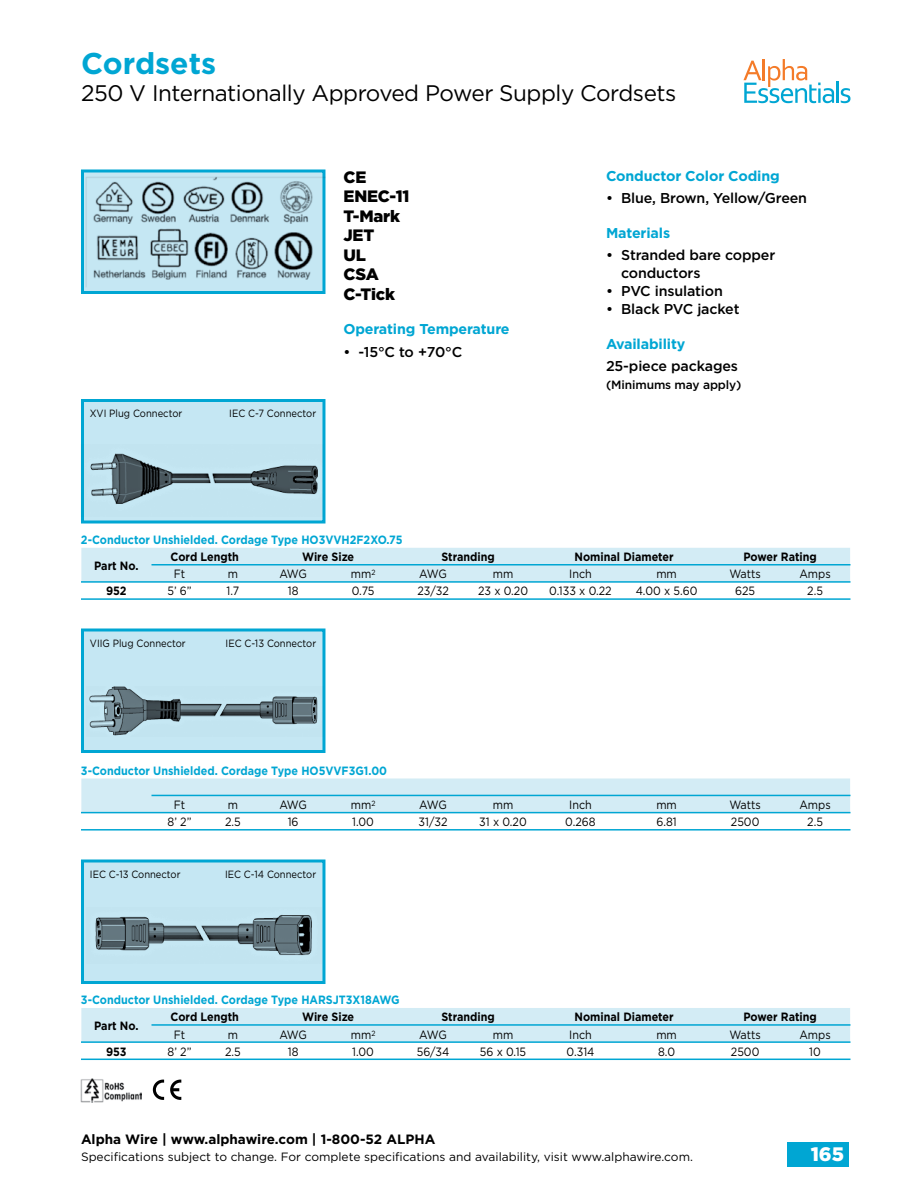
<style>
.page{position:relative;width:918px;height:1188px;background:#fff}
.page>*{position:absolute;margin:0;border:0;box-sizing:border-box;transform-origin:0 0}
.t1{font:700 30px "Gotham";color:#00a6d3}
.t2{font:22.5px "Gotham";letter-spacing:-.02em;color:#000}
.t3{font:900 19.5px "Gotham";color:#fff}
.t4{font:900 16.5px/19.5px "Gotham";letter-spacing:-.01em;color:#000}
.t5{font:500 14.25px/18px "Gotham";letter-spacing:-.01em;color:#000}
.t6{font:700 14.25px "Gotham";letter-spacing:-.01em;color:#00a6d3}
.t7{font:700 13.5px "Gotham";color:#000}
.t8{font:12px "Gotham";color:#000;scale:.9 1}
.t9{font:700 12px "Gotham";color:#00a6d3;scale:.9 1}
.t10{font:700 12px "Gotham";color:#000;scale:.9 1}
.t11{font:12px "Gotham";color:#000}
.t12{font:500 12px "Gotham";letter-spacing:-.01em;color:#000}
.t13{font:10.5px "Gotham";color:#000;scale:.9 1}
</style>
<div class="page">
<div style="left:787px;top:1142px;width:62px;height:24px;background:#00a6d3"></div>
<svg style="left:743px;top:59px;width:91px;height:44px"></svg>
<hr style="left:836px;top:82px;width:3px;height:21px;background:#00a6d3">
<svg style="left:841px;top:88px;width:9px;height:15px"></svg>
<img style="left:81px;top:1078px;width:61px;height:25px">
<div style="left:81px;top:399px;width:244px;height:125px;background:#c5e7f3;border:3px solid #00a6d3"></div>
<img style="left:81px;top:445px;width:242px;height:72px">
<div style="left:81px;top:628px;width:244px;height:125px;background:#c5e7f3;border:3px solid #00a6d3"></div>
<img style="left:89px;top:687px;width:234px;height:50px">
<div style="left:81px;top:169px;width:244px;height:125px;background:#c5e7f3;border:3px solid #00a6d3"></div>
<img style="left:86px;top:177px;width:239px;height:110px">
<div style="left:81px;top:548px;width:769px;height:33px;background:#d3ecf5"></div>
<hr style="left:151px;top:564px;width:699px;height:2px;background:#00a6d3">
<hr style="left:81px;top:581px;width:769px;height:2px;background:#00a6d3">
<hr style="left:81px;top:598px;width:769px;height:2px;background:#00a6d3">
<svg style="left:81px;top:778px;width:769px;height:34px;background:#cfeaf4"></svg>
<hr style="left:151px;top:795px;width:699px;height:1px;background:#00a6d3">
<hr style="left:81px;top:812px;width:769px;height:1px;background:#00a6d3">
<hr style="left:81px;top:829px;width:769px;height:2px;background:#00a6d3">
<div style="left:81px;top:860px;width:244px;height:124px;background:#c5e7f3;border:3px solid #00a6d3"></div>
<img style="left:95px;top:915px;width:217px;height:41px">
<div style="left:81px;top:1008px;width:769px;height:33px;background:#d3ecf5"></div>
<hr style="left:151px;top:1024px;width:699px;height:2px;background:#00a6d3">
<hr style="left:81px;top:1041px;width:769px;height:2px;background:#00a6d3">
<hr style="left:81px;top:1059px;width:769px;height:1px;background:#00a6d3">
<svg style="left:170px;top:1080px;width:11px;height:20px"></svg>
<svg style="left:153px;top:1080px;width:11px;height:20px"></svg>
<h1 class="t1" style="left:81px;top:43px;width:137px">Cordsets</h1>
<h2 class="t2" style="left:81px;top:78px;width:597px">250 V Internationally Approved Power Supply Cordsets</h2>
<p class="t13" style="left:90px;top:407px;width:104px">XVI Plug Connector</p>
<p class="t13" style="left:229px;top:407px;width:98px">IEC C-7 Connector</p>
<h3 class="t4" style="left:344px;top:167px;width:67px">CE<br>ENEC-11<br>T-Mark<br>JET<br>UL<br>CSA<br>C-Tick</h3>
<p class="t6" style="left:344px;top:320px;width:168px">Operating Temperature</p>
<p class="t5" style="left:344px;top:342px;width:120px">• -15°C to +70°C</p>
<p class="t9" style="left:81px;top:532px;width:359px">2-Conductor Unshielded. Cordage Type HO3VVH2F2XO.75</p>
<p class="t6" style="left:606px;top:166px;width:175px">Conductor Color Coding</p>
<p class="t5" style="left:606px;top:189px;width:203px">• Blue, Brown, Yellow/Green</p>
<p class="t6" style="left:606px;top:223px;width:66px">Materials</p>
<p class="t5" style="left:621px;top:246px;width:156px;text-indent:-15px">• Stranded bare copper conductors</p>
<p class="t5" style="left:606px;top:282px;width:118px">• PVC insulation</p>
<p class="t5" style="left:606px;top:300px;width:135px">• Black PVC jacket</p>
<p class="t6" style="left:606px;top:334px;width:81px">Availability</p>
<p class="t5" style="left:606px;top:357px;width:134px">25-piece packages</p>
<p class="t12" style="left:606px;top:377px;width:137px">(Minimums may apply)</p>
<p class="t10" style="left:94px;top:558px;width:51px">Part No.</p>
<p class="t10" style="left:171px;top:549px;width:77px">Cord Length</p>
<p class="t10" style="left:302px;top:549px;width:59px">Wire Size</p>
<p class="t10" style="left:441px;top:549px;width:61px">Stranding</p>
<p class="t10" style="left:574px;top:549px;width:112px">Nominal Diameter</p>
<p class="t10" style="left:743px;top:549px;width:83px">Power Rating</p>
<p class="t8" style="left:174px;top:566px;width:14px">Ft</p>
<p class="t8" style="left:228px;top:566px;width:13px">m</p>
<p class="t8" style="left:279px;top:566px;width:32px">AWG</p>
<p class="t8" style="left:351px;top:566px;width:29px">mm<sup>2</sup></p>
<p class="t8" style="left:419px;top:566px;width:32px">AWG</p>
<p class="t8" style="left:493px;top:566px;width:24px">mm</p>
<p class="t8" style="left:569px;top:566px;width:27px">Inch</p>
<p class="t8" style="left:656px;top:566px;width:24px">mm</p>
<p class="t8" style="left:729px;top:566px;width:37px">Watts</p>
<p class="t8" style="left:799px;top:566px;width:36px">Amps</p>
<p class="t10" style="left:106px;top:583px;width:24px">952</p>
<p class="t8" style="left:167px;top:584px;width:28px">5’ 6”</p>
<p class="t8" style="left:227px;top:584px;width:16px">1.7</p>
<p class="t8" style="left:288px;top:584px;width:13px">18</p>
<p class="t8" style="left:352px;top:584px;width:27px">0.75</p>
<p class="t8" style="left:417px;top:584px;width:36px">23/32</p>
<p class="t8" style="left:478px;top:584px;width:57px">23 x 0.20</p>
<p class="t8" style="left:549px;top:584px;width:71px">0.133 x 0.22</p>
<p class="t8" style="left:636px;top:584px;width:70px">4.00 x 5.60</p>
<p class="t8" style="left:735px;top:584px;width:24px">625</p>
<p class="t8" style="left:807px;top:584px;width:19px">2.5</p>
<p class="t13" style="left:90px;top:636px;width:108px">VIIG Plug Connector</p>
<p class="t13" style="left:226px;top:636px;width:102px">IEC C-13 Connector</p>
<p class="t9" style="left:81px;top:762px;width:342px">3-Conductor Unshielded. Cordage Type HO5VVF3G1.00</p>
<p class="t8" style="left:174px;top:797px;width:14px">Ft</p>
<p class="t8" style="left:228px;top:797px;width:13px">m</p>
<p class="t8" style="left:279px;top:797px;width:32px">AWG</p>
<p class="t8" style="left:351px;top:797px;width:29px">mm<sup>2</sup></p>
<p class="t8" style="left:419px;top:797px;width:32px">AWG</p>
<p class="t8" style="left:493px;top:797px;width:24px">mm</p>
<p class="t8" style="left:569px;top:797px;width:27px">Inch</p>
<p class="t8" style="left:656px;top:797px;width:24px">mm</p>
<p class="t8" style="left:729px;top:797px;width:37px">Watts</p>
<p class="t8" style="left:799px;top:797px;width:36px">Amps</p>
<p class="t8" style="left:168px;top:814px;width:28px">8’ 2”</p>
<p class="t8" style="left:225px;top:814px;width:19px">2.5</p>
<p class="t8" style="left:288px;top:814px;width:14px">16</p>
<p class="t8" style="left:352px;top:814px;width:26px">1.00</p>
<p class="t8" style="left:419px;top:814px;width:34px">31/32</p>
<p class="t8" style="left:479px;top:814px;width:54px">31 x 0.20</p>
<p class="t8" style="left:565px;top:814px;width:35px">0.268</p>
<p class="t8" style="left:656px;top:814px;width:24px">6.81</p>
<p class="t8" style="left:731px;top:814px;width:33px">2500</p>
<p class="t8" style="left:807px;top:814px;width:19px">2.5</p>
<p class="t13" style="left:90px;top:867px;width:102px">IEC C-13 Connector</p>
<p class="t13" style="left:225px;top:867px;width:103px">IEC C-14 Connector</p>
<p class="t9" style="left:81px;top:992px;width:356px">3-Conductor Unshielded. Cordage Type HARSJT3X18AWG</p>
<p class="t10" style="left:94px;top:1018px;width:51px">Part No.</p>
<p class="t10" style="left:171px;top:1009px;width:77px">Cord Length</p>
<p class="t10" style="left:302px;top:1009px;width:59px">Wire Size</p>
<p class="t10" style="left:441px;top:1009px;width:61px">Stranding</p>
<p class="t10" style="left:574px;top:1009px;width:112px">Nominal Diameter</p>
<p class="t10" style="left:743px;top:1009px;width:83px">Power Rating</p>
<p class="t8" style="left:174px;top:1027px;width:14px">Ft</p>
<p class="t8" style="left:228px;top:1027px;width:13px">m</p>
<p class="t8" style="left:279px;top:1027px;width:32px">AWG</p>
<p class="t8" style="left:351px;top:1027px;width:29px">mm<sup>2</sup></p>
<p class="t8" style="left:419px;top:1027px;width:32px">AWG</p>
<p class="t8" style="left:493px;top:1027px;width:24px">mm</p>
<p class="t8" style="left:569px;top:1027px;width:27px">Inch</p>
<p class="t8" style="left:656px;top:1027px;width:24px">mm</p>
<p class="t8" style="left:729px;top:1027px;width:37px">Watts</p>
<p class="t8" style="left:799px;top:1027px;width:36px">Amps</p>
<p class="t10" style="left:106px;top:1043px;width:24px">953</p>
<p class="t8" style="left:168px;top:1044px;width:28px">8’ 2”</p>
<p class="t8" style="left:225px;top:1044px;width:19px">2.5</p>
<p class="t8" style="left:288px;top:1044px;width:13px">18</p>
<p class="t8" style="left:352px;top:1044px;width:26px">1.00</p>
<p class="t8" style="left:417px;top:1044px;width:38px">56/34</p>
<p class="t8" style="left:480px;top:1044px;width:53px">56 x 0.15</p>
<p class="t8" style="left:567px;top:1044px;width:32px">0.314</p>
<p class="t8" style="left:658px;top:1044px;width:20px">8.0</p>
<p class="t8" style="left:731px;top:1044px;width:33px">2500</p>
<p class="t8" style="left:809px;top:1044px;width:14px">10</p>
<p class="t7" style="left:81px;top:1131px;width:356px">Alpha Wire | www.alphawire.com | 1-800-52 ALPHA</p>
<p class="t11" style="left:81px;top:1149px;width:614px">Specifications subject to change. For complete specifications and availability, visit www.alphawire.com.</p>
<h3 class="t3" style="left:811px;top:1142px;width:35px">165</h3>
</div>
